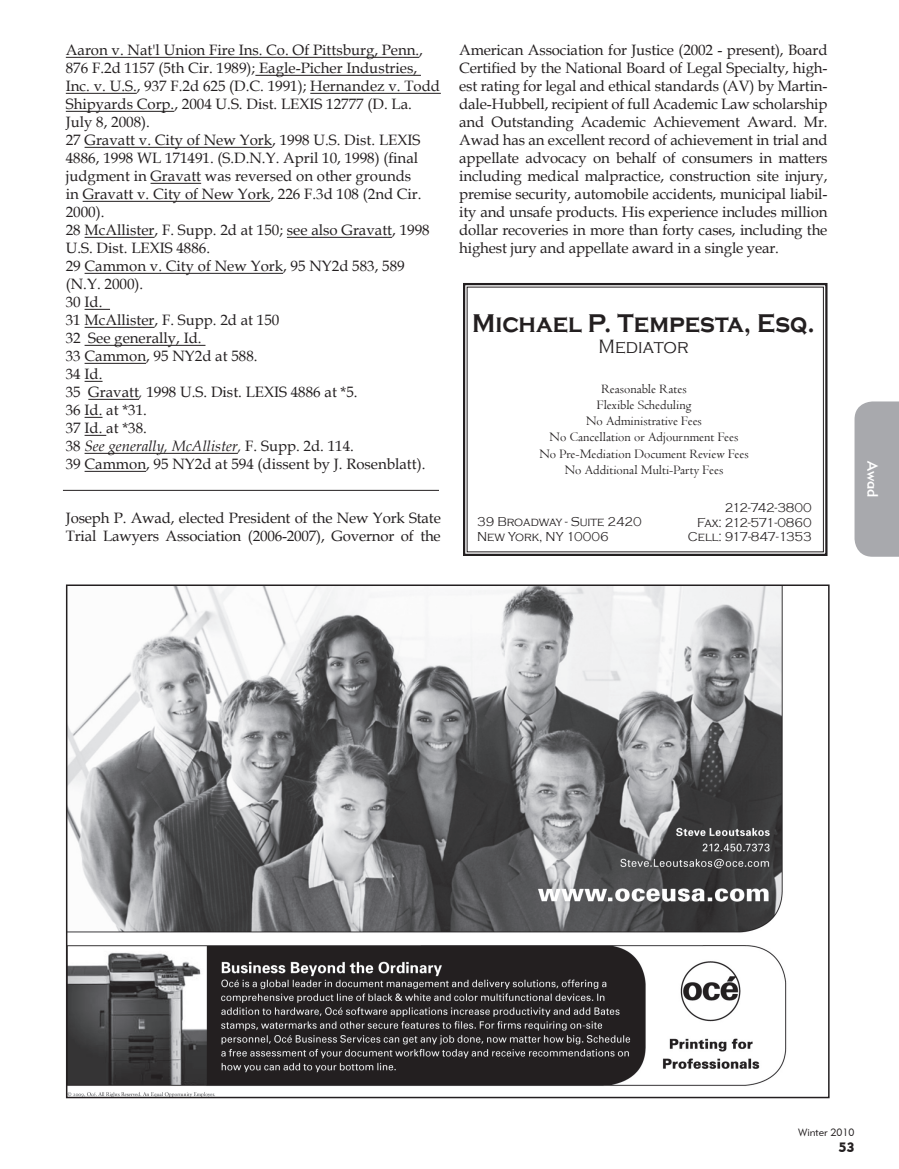
<style>
.page{position:relative;width:899px;height:1169px;background:#fff}
.page>*{position:absolute;margin:0;border:0;box-sizing:border-box;transform-origin:0 0}
.t1{font:700 26.4px "Copperplate Gothic";color:#231f20;scale:.91 1}
.t2{font:300 19.8px "Copperplate Gothic";color:#231f20;scale:.91 1}
.t3{font:15px/18px "Book Antiqua";color:#231f20}
.t4{font:15px "Geometric 415 BT Medium A";color:#fff}
.t5{font:13.5px/16.2px "Centaur";color:#231f20;text-align:center}
.t6{font:13.5px "Geometric 415 BT Black A";color:#231f20}
.t7{font:300 13.2px/14.4px "Copperplate Gothic";color:#231f20;scale:.91 1}
.t8{font:10.5px "Geometric 415 BT Lite A";color:#231f20}
.s1{font-style:italic}
</style>
<div class="page">
<hr style="left:66px;top:57px;width:353px;height:1px;background:#231f20">
<hr style="left:255px;top:75px;width:166px;height:1px;background:#231f20">
<hr style="left:66px;top:93px;width:71px;height:1px;background:#231f20">
<hr style="left:310px;top:93px;width:131px;height:1px;background:#231f20">
<hr style="left:66px;top:111px;width:108px;height:1px;background:#231f20">
<hr style="left:85px;top:147px;width:187px;height:1px;background:#231f20">
<hr style="left:151px;top:183px;width:50px;height:1px;background:#231f20">
<hr style="left:83px;top:201px;width:187px;height:1px;background:#231f20">
<hr style="left:85px;top:237px;width:70px;height:1px;background:#231f20">
<hr style="left:287px;top:237px;width:105px;height:1px;background:#231f20">
<hr style="left:85px;top:273px;width:198px;height:1px;background:#231f20">
<svg style="left:85px;top:309px;width:25px;height:1px"></svg>
<hr style="left:85px;top:327px;width:70px;height:1px;background:#231f20">
<hr style="left:85px;top:345px;width:120px;height:1px;background:#231f20">
<hr style="left:85px;top:363px;width:61px;height:1px;background:#231f20">
<svg style="left:85px;top:381px;width:18px;height:1px"></svg>
<hr style="left:88px;top:399px;width:51px;height:1px;background:#231f20">
<svg style="left:85px;top:417px;width:18px;height:1px"></svg>
<svg style="left:85px;top:435px;width:21px;height:1px"></svg>
<hr style="left:85px;top:453px;width:153px;height:1px;background:#231f20">
<hr style="left:85px;top:471px;width:61px;height:1px;background:#231f20">
<img style="left:69px;top:587px;width:718px;height:508px">
<svg style="left:463px;top:283px;width:365px;height:273px"></svg>
<hr style="left:63px;top:490px;width:376px;height:1px;background:#231f20">
<div style="left:854px;top:401px;width:45px;height:156px;background:#a8a9ad"></div>
<p class="t3" style="left:66px;top:41px;width:376px">Aaron v. Nat'l Union Fire Ins. Co. Of Pittsburg, Penn., 876 F.2d 1157 (5th Cir. 1989); Eagle-Picher Industries, Inc. v. U.S., 937 F.2d 625 (D.C. 1991); Hernandez v. Todd Shipyards Corp., 2004 U.S. Dist. LEXIS 12777 (D. La.<br>July 8, 2008).<br>27 Gravatt v. City of New York, 1998 U.S. Dist. LEXIS 4886, 1998 WL 171491. (S.D.N.Y. April 10, 1998) (final judgment in Gravatt was reversed on other grounds<br>in Gravatt v. City of New York, 226 F.3d 108 (2nd Cir.<br>2000).<br>28 McAllister, F. Supp. 2d at 150; see also Gravatt, 1998<br>U.S. Dist. LEXIS 4886.<br>29 Cammon v. City of New York, 95 NY2d 583, 589 (N.Y. 2000).<br>30 Id.<br>31 McAllister, F. Supp. 2d at 150<br>32 See generally, Id.<br>33 Cammon, 95 NY2d at 588.<br>34 Id.<br>35 Gravatt<span class="s1">,</span> 1998 U.S. Dist. LEXIS 4886 at *5.<br>36 Id. at *31.<br>37 Id. at *38.<br>38 <span class="s1">See generally, McAllister,</span> F. Supp. 2d. 114.<br>39 Cammon, 95 NY2d at 594 (dissent by J. Rosenblatt).</p>
<p class="t3" style="left:66px;top:509px;width:376px">Joseph P. Awad, elected President of the New York State<br>Trial Lawyers Association (2006-2007), Governor of the</p>
<p class="t3" style="left:459px;top:41px;width:370px;text-align:justify">American Association for Justice (2002 - present), Board Certified by the National Board of Legal Specialty, high&shy;est rating for legal and ethical standards (AV) by Martin&shy;dale-Hubbell, recipient of full Academic Law scholarship and Outstanding Academic Achievement Award. Mr.<br>Awad has an excellent record of achievement in trial and appellate advocacy on behalf of consumers in matters including medical malpractice, construction site injury, premise security, automobile accidents, municipal liabil&shy;ity and unsafe products. His experience includes million dollar recoveries in more than forty cases, including the highest jury and appellate award in a single year.</p>
<h1 class="t1" style="left:472px;top:308px;width:378px">Michael P. Tempesta, Esq.</h1>
<h2 class="t2" style="left:599px;top:336px;width:100px">Mediator</h2>
<p class="t5" style="left:539px;top:380px;width:211px">Reasonable Rates<br>Flexible Scheduling<br>No Administrative Fees<br>No Cancellation or Adjournment Fees<br>No Pre-Mediation Document Review Fees<br>No Additional Multi-Party Fees</p>
<p class="t7" style="left:477px;top:515px;width:183px">39 Broadway - Suite 2420<br>New York, NY 10006</p>
<p class="t7" style="left:688px;top:501px;width:138px;text-align:right">212-742-3800<br>Fax: 212-571-0860<br>Cell: 917-847-1353</p>
<p class="t4" style="left:882px;top:461px;width:38px;rotate:90deg">Awad</p>
<p class="t8" style="left:797px;top:1124px;width:58px">Winter 2010</p>
<p class="t8" style="left:798px;top:1125px;width:58px">Winter 2010</p>
<p class="t6" style="left:839px;top:1139px;width:16px">53</p>
</div>
